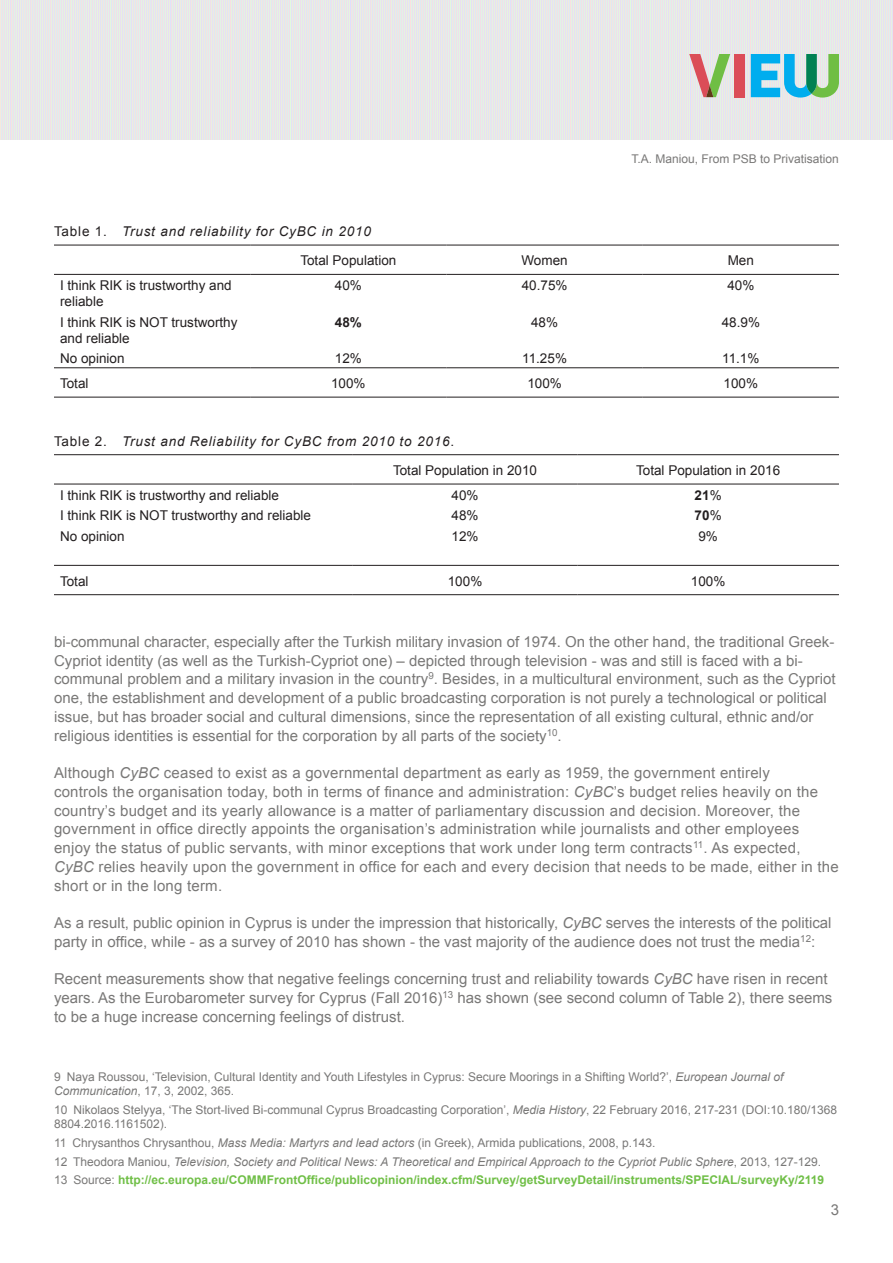
<style>
.page{position:relative;width:893px;height:1263px;background:#fff}
.page>*{position:absolute;margin:0;border:0;box-sizing:border-box;transform-origin:0 0}
.t1{font:15px/18.8px "Arial";color:#797877}
.t2{font:13.5px/16.2px "Arial";color:#231f20}
.t3{font:italic 13.5px/29.4px "Arial";letter-spacing:.06em;color:#231f20}
.t4{font:700 13.5px "Arial";color:#231f20}
.t5{font:italic 12px/18.8px "Arial";color:#797877}
.t6{font:12px/14.2px "Arial";color:#797877}
.s1{font-style:normal}
.s2{font-weight:400}
.s3{font-style:italic}
.s4{font-weight:700;font-style:normal;color:#70bf47}
</style>
<div class="page">
<img style="left:0;top:0;width:893px;height:140px">
<div style="left:734px;top:54px;width:10px;height:43px;background:#db4d58"></div>
<svg style="left:751px;top:54px;width:88px;height:44px;background:#64c0c4"></svg>
<svg style="left:689px;top:54px;width:41px;height:43px;background:#c5b69c"></svg>
<hr style="left:54px;top:245px;width:196px;height:1px;background:#231f20">
<hr style="left:250px;top:245px;width:196px;height:1px;background:#231f20">
<hr style="left:446px;top:245px;width:197px;height:1px;background:#231f20">
<hr style="left:643px;top:245px;width:196px;height:1px;background:#231f20">
<hr style="left:54px;top:274px;width:196px;height:1px;background:#231f20">
<hr style="left:250px;top:274px;width:196px;height:1px;background:#231f20">
<hr style="left:446px;top:274px;width:197px;height:1px;background:#231f20">
<hr style="left:643px;top:274px;width:196px;height:1px;background:#231f20">
<hr style="left:54px;top:367px;width:196px;height:1px;background:#231f20">
<hr style="left:250px;top:367px;width:196px;height:1px;background:#231f20">
<hr style="left:446px;top:367px;width:197px;height:1px;background:#231f20">
<hr style="left:643px;top:367px;width:196px;height:1px;background:#231f20">
<hr style="left:54px;top:397px;width:196px;height:1px;background:#231f20">
<hr style="left:250px;top:397px;width:196px;height:1px;background:#231f20">
<hr style="left:446px;top:397px;width:197px;height:1px;background:#231f20">
<hr style="left:643px;top:397px;width:196px;height:1px;background:#231f20">
<hr style="left:54px;top:454px;width:299px;height:1px;background:#231f20">
<hr style="left:353px;top:454px;width:224px;height:1px;background:#231f20">
<hr style="left:577px;top:454px;width:262px;height:1px;background:#231f20">
<hr style="left:54px;top:484px;width:299px;height:1px;background:#231f20">
<hr style="left:353px;top:484px;width:224px;height:1px;background:#231f20">
<hr style="left:577px;top:484px;width:262px;height:1px;background:#231f20">
<hr style="left:54px;top:565px;width:299px;height:1px;background:#231f20">
<hr style="left:353px;top:565px;width:224px;height:1px;background:#231f20">
<hr style="left:577px;top:565px;width:262px;height:1px;background:#231f20">
<hr style="left:54px;top:594px;width:299px;height:1px;background:#231f20">
<hr style="left:353px;top:594px;width:224px;height:1px;background:#231f20">
<hr style="left:577px;top:594px;width:262px;height:1px;background:#231f20">
<p class="t3" style="left:300px;top:217px;width:98px;text-indent:-246px"><span class="s1">Table 1.</span> Trust and reliability for CyBC in 2010<br><span class="s1">Total Population</span></p>
<p class="t6" style="left:632px;top:152px;width:209px">T.A. Maniou, From PSB to Privatisation</p>
<p class="t2" style="left:521px;top:253px;width:48px">Women</p>
<p class="t2" style="left:728px;top:253px;width:28px">Men</p>
<p class="t2" style="left:60px;top:277px;width:173px">I think RIK is trustworthy and reliable</p>
<p class="t2" style="left:335px;top:277px;width:29px">40%</p>
<p class="t2" style="left:522px;top:277px;width:47px">40.75%</p>
<p class="t2" style="left:727px;top:277px;width:29px">40%</p>
<p class="t2" style="left:60px;top:314px;width:179px">I think RIK is NOT trustworthy and reliable</p>
<p class="t4" style="left:335px;top:313px;width:29px">48%</p>
<p class="t2" style="left:531px;top:314px;width:29px">48%</p>
<p class="t2" style="left:722px;top:314px;width:40px">48.9%</p>
<p class="t2" style="left:60px;top:351px;width:66px">No opinion</p>
<p class="t2" style="left:335px;top:351px;width:29px">12%</p>
<p class="t2" style="left:522px;top:351px;width:46px">11.25%</p>
<p class="t2" style="left:722px;top:351px;width:39px">11.1%</p>
<p class="t2" style="left:60px;top:375px;width:30px">Total</p>
<p class="t2" style="left:331px;top:375px;width:36px">100%</p>
<p class="t2" style="left:527px;top:375px;width:36px">100%</p>
<p class="t2" style="left:724px;top:375px;width:36px">100%</p>
<p class="t3" style="left:393px;top:426px;width:146px;text-indent:-339px"><span class="s1">Table 2.</span> Trust and Reliability for CyBC from 2010 to 2016<span class="s1">.<br>Total Population in 2010</span></p>
<p class="t2" style="left:636px;top:462px;width:146px">Total Population in 2016</p>
<p class="t2" style="left:60px;top:487px;width:221px">I think RIK is trustworthy and reliable</p>
<p class="t2" style="left:452px;top:487px;width:29px">40%</p>
<p class="t4" style="left:695px;top:486px;width:29px">21<span class="s2">%</span></p>
<p class="t2" style="left:60px;top:507px;width:253px">I think RIK is NOT trustworthy and reliable</p>
<p class="t2" style="left:452px;top:507px;width:29px">48%</p>
<p class="t4" style="left:695px;top:506px;width:29px">70<span class="s2">%</span></p>
<p class="t2" style="left:60px;top:528px;width:66px">No opinion</p>
<p class="t2" style="left:452px;top:528px;width:29px">12%</p>
<p class="t2" style="left:698px;top:528px;width:21px">9%</p>
<p class="t2" style="left:60px;top:573px;width:30px">Total</p>
<p class="t2" style="left:448px;top:573px;width:36px">100%</p>
<p class="t2" style="left:691px;top:573px;width:36px">100%</p>
<p class="t1" style="left:54px;top:632px;width:783px">bi-communal character, especially after the Turkish military invasion of 1974. On the other hand, the traditional Greek-Cypriot identity (as well as the Turkish-Cypriot one) – depicted through television - was and still is faced with a bi&shy;communal problem and a military invasion in the country<sup>9</sup>. Besides, in a multicultural environment, such as the Cypriot one, the establishment and development of a public broadcasting corporation is not purely a technological or political issue, but has broader social and cultural dimensions, since the representation of all existing cultural, ethnic and/or religious identities is essential for the corporation by all parts of the society<sup>10</sup>.</p>
<p class="t1" style="left:54px;top:763px;width:786px">Although <span class="s3">CyBC</span> ceased to exist as a governmental department as early as 1959, the government entirely<br>controls the organisation today, both in terms of finance and administration: <span class="s3">CyBC</span>’s budget relies heavily on the country’s budget and its yearly allowance is a matter of parliamentary discussion and decision. Moreover, the government in office directly appoints the organisation’s administration while journalists and other employees enjoy the status of public servants, with minor exceptions that work under long term contracts<sup>11</sup>. As expected, <span class="s3">CyBC</span> relies heavily upon the government in office for each and every decision that needs to be made, either in the short or in the long term.</p>
<p class="t1" style="left:54px;top:913px;width:779px">As a result, public opinion in Cyprus is under the impression that historically, <span class="s3">CyBC</span> serves the interests of the political party in office, while - as a survey of 2010 has shown - the vast majority of the audience does not trust the media<sup>12</sup>:</p>
<p class="t1" style="left:54px;top:970px;width:780px">Recent measurements show that negative feelings concerning trust and reliability towards <span class="s3">CyBC</span> have risen in recent years. As the Eurobarometer survey for Cyprus (Fall 2016)<sup>13</sup> has shown (see second column of Table 2), there seems to be a huge increase concerning feelings of distrust.</p>
<p class="t6" style="left:54px;top:1070px;width:731px">9 Naya Roussou, ‘Television, Cultural Identity and Youth Lifestyles in Cyprus: Secure Moorings in a Shifting World?’, <span class="s3">European Journal of<br>Communication</span>, 17, 3, 2002, 365.</p>
<p class="t6" style="left:54px;top:1103px;width:785px">10 Nikolaos Stelyya, ‘The Stort-lived Bi-communal Cyprus Broadcasting Corporation’, <span class="s3">Media History</span>, 22 February 2016, 217-231 (DOI:10.180/1368<br>8804.2016.1161502).</p>
<p class="t5" style="left:54px;top:1133px;width:772px"><span class="s1">11 Chrysanthos Chrysanthou,</span> Mass Media: Martyrs and lead actors <span class="s1">(in Greek), Armida publications, 2008, p.143.<br>12 Theodora Maniou,</span> Television, Society and Political News: A Theoretical and Empirical Approach to the Cypriot Public Sphere<span class="s1">, 2013, 127-129.<br>13 Source:</span> <span class="s4">http://ec.europa.eu/COMMFrontOffice/publicopinion/index.cfm/Survey/getSurveyDetail/instruments/SPECIAL/surveyKy/2119</span></p>
<p class="t1" style="left:831px;top:1201px;width:10px">3</p>
</div>
